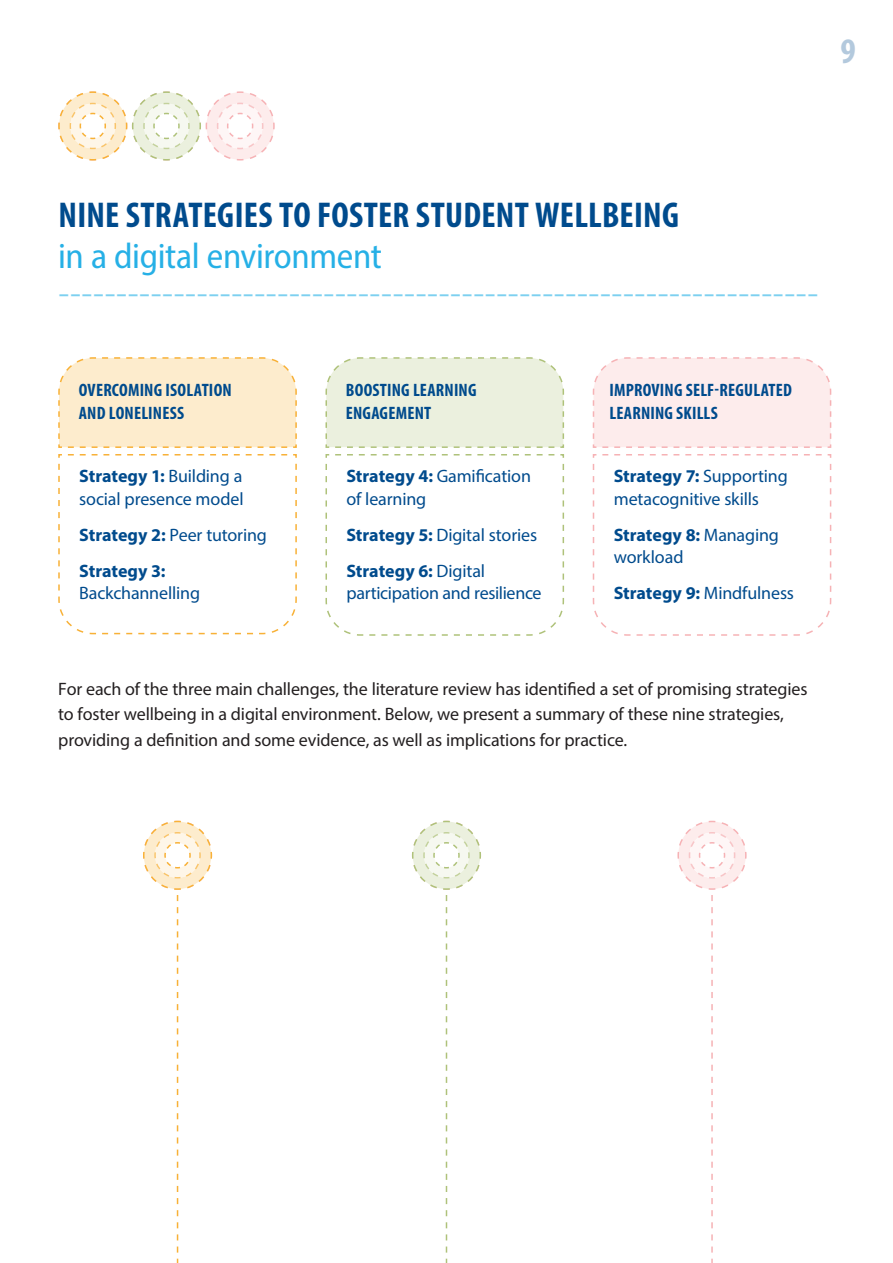
<style>
.page{position:relative;width:893px;height:1263px;background:#fff}
.page>*{position:absolute;margin:0;border:0;box-sizing:border-box;transform-origin:0 0}
.intro_head{font:300 36px "Noto Sans Armenian";color:#7dd0f0}
.intro_head-2{font:700 condensed 36px/40.5px "Myriad Pro";letter-spacing:.005em;color:#004b8d}
.intro_head-3{font:700 condensed 36px "Myriad Pro";color:#b3c9dd}
.intro_head-4{font:18px/25.5px "Myriad Pro";letter-spacing:-.01em;color:#231f20}
.t1{font:18px/22.5px "Myriad Pro";letter-spacing:-.01em;color:#004b8d}
.t2{font:700 condensed 18px/22.5px "Myriad Pro";letter-spacing:.01em;color:#004b8d}
.t3{font:700 18px/36px "Myriad Pro";color:#004b8d}
.s1{font-weight:400;font-stretch:semi-condensed;color:#26b0e6}
.s2{font-weight:700}
.s3{font-weight:400}
</style>
<div class="page">
<svg style="left:58px;top:91px;width:217px;height:70px"></svg>
<svg style="left:143px;top:820px;width:70px;height:443px"></svg>
<svg style="left:58px;top:357px;width:239px;height:278px"></svg>
<svg style="left:325px;top:357px;width:240px;height:279px"></svg>
<svg style="left:592px;top:357px;width:240px;height:279px"></svg>
<svg style="left:412px;top:820px;width:69px;height:443px"></svg>
<svg style="left:677px;top:820px;width:70px;height:443px"></svg>
<p class="intro_head-3" style="left:840px;top:29px;width:17px">9</p>
<p class="intro_head-2" style="left:58px;top:194px;width:622px">NINE STRATEGIES TO FOSTER STUDENT WELLBEING <span class="s1">in a digital environment</span></p>
<p class="intro_head" style="left:58px;top:275px;width:762px">------------------------------------------------------------------</p>
<p class="t2" style="left:79px;top:379px;width:155px">OVERCOMING ISOLATION<br>AND LONELINESS</p>
<p class="t2" style="left:346px;top:379px;width:132px">BOOSTING LEARNING<br>ENGAGEMENT</p>
<p class="t2" style="left:609px;top:379px;width:184px">IMPROVING SELF-REGULATED<br>LEARNING SKILLS</p>
<p class="t1" style="left:79px;top:465px;width:166px"><span class="s2">Strategy 1:</span> Building a social presence model</p>
<p class="t3" style="left:79px;top:516px;width:189px">Strategy 2: <span class="s3">Peer tutoring<br></span>Strategy 3:</p>
<p class="t1" style="left:79px;top:582px;width:122px">Backchannelling</p>
<p class="t1" style="left:346px;top:465px;width:186px"><span class="s2">Strategy 4:</span> Gamification of learning</p>
<p class="t1" style="left:346px;top:516px;width:192px;line-height:36px"><span class="s2">Strategy 5:</span> Digital stories<br><span class="s2">Strategy 6:</span> Digital</p>
<p class="t1" style="left:346px;top:582px;width:197px">participation and resilience</p>
<p class="t1" style="left:614px;top:465px;width:176px"><span class="s2">Strategy 7:</span> Supporting metacognitive skills</p>
<p class="t1" style="left:614px;top:523px;width:167px"><span class="s2">Strategy 8:</span> Managing workload</p>
<p class="t1" style="left:614px;top:582px;width:182px"><span class="s2">Strategy 9:</span> Mindfulness</p>
<p class="intro_head-4" style="left:58px;top:676px;width:751px">For each of the three main challenges, the literature review has identified a set of promising strategies to foster wellbeing in a digital environment. Below, we present a summary of these nine strategies, providing a definition and some evidence, as well as implications for practice.</p>
</div>
